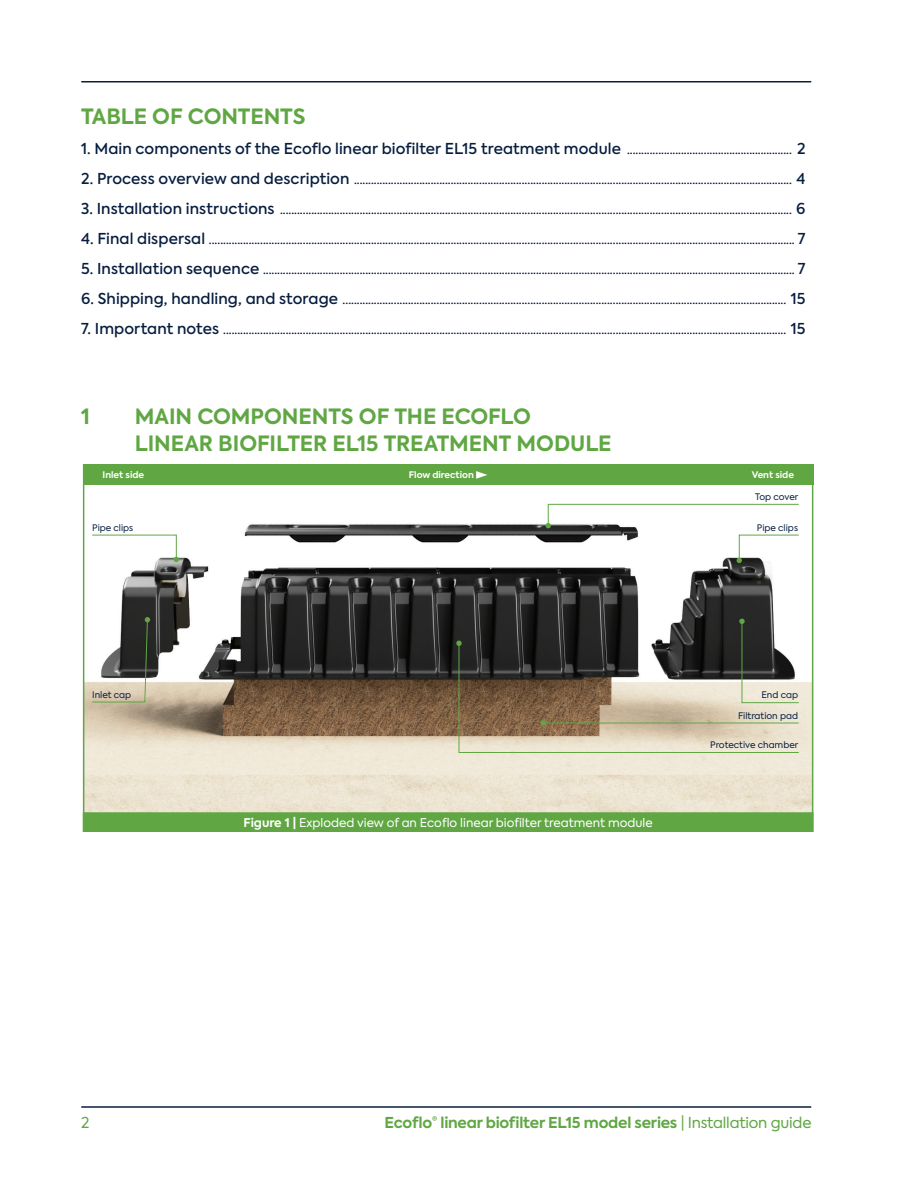
<style>
.page{position:relative;width:918px;height:1188px;background:#fff}
.page>*{position:absolute;margin:0;border:0;box-sizing:border-box;transform-origin:0 0}
.t1{font:700 21px/27px "Axiforma";letter-spacing:-.005em;color:#60a744}
.t2{font:500 15px "Axiforma";letter-spacing:.005em;color:#081e3f}
.t3{font:700 15px "Axiforma";letter-spacing:-.015em;color:#60a744}
.t4{font:15px "Axiforma";color:#60a744}
.t5{font:500 12px "Axiforma";color:#081e3f}
.t6{font:12px "Axiforma";color:#fff}
.t7{font:9px "Axiforma";color:#081e3f}
.t8{font:700 9px "Axiforma";color:#fff}
.s1{font-size:12px}
.s2{font-size:15px}
.s3{font-weight:700}
.s4{font-weight:400}
</style>
<div class="page">
<hr style="left:82px;top:1106px;width:729px;height:2px;background:#081e3f">
<hr style="left:82px;top:81px;width:729px;height:1px;background:#081e3f">
<img style="left:86px;top:503px;width:724px;height:309px">
<svg style="left:546px;top:504px;width:254px;height:24px"></svg>
<svg style="left:456px;top:619px;width:344px;height:134px;background:#867e6f"></svg>
<svg style="left:91px;top:617px;width:59px;height:86px"></svg>
<svg style="left:91px;top:534px;width:88px;height:28px"></svg>
<svg style="left:737px;top:534px;width:63px;height:29px"></svg>
<div style="left:83px;top:464px;width:730px;height:21px;background:#60a744"></div>
<svg style="left:476px;top:471px;width:11px;height:8px"></svg>
<div style="left:83px;top:813px;width:730px;height:18px;background:#60a744"></div>
<div style="left:83px;top:812px;width:730px;height:20px;border:1px solid #60a744"></div>
<h1 class="t1" style="left:81px;top:103px;width:226px">TABLE OF CONTENTS</h1>
<p class="t2" style="left:81px;top:138px;width:726px">1. Main components of the Ecoflo linear biofilter EL15 treatment module <span class="s1">..........................................................</span> 2</p>
<p class="t5" style="left:81px;top:171px;width:726px"><span class="s2">2. Process overview and description</span> .......................................................................................................................................................... <span class="s2">4</span></p>
<p class="t5" style="left:81px;top:201px;width:726px"><span class="s2">3. Installation instructions</span> .................................................................................................................................................................................... <span class="s2">6</span></p>
<p class="t5" style="left:81px;top:231px;width:726px"><span class="s2">4. Final dispersal</span> .............................................................................................................................................................................................................. <span class="s2">7</span></p>
<p class="t5" style="left:81px;top:261px;width:726px"><span class="s2">5. Installation sequence</span> ........................................................................................................................................................................................... <span class="s2">7</span></p>
<p class="t5" style="left:81px;top:291px;width:726px"><span class="s2">6. Shipping, handling, and storage</span> ............................................................................................................................................................ <span class="s2">15</span></p>
<p class="t5" style="left:81px;top:321px;width:726px"><span class="s2">7. Important notes</span> ...................................................................................................................................................................................................... <span class="s2">15</span></p>
<h1 class="t1" style="left:81px;top:403px;width:10px">1</h1>
<h1 class="t1" style="left:135px;top:403px;width:478px">MAIN COMPONENTS OF THE ECOFLO<br>LINEAR BIOFILTER EL15 TREATMENT MODULE</h1>
<p class="t8" style="left:103px;top:469px;width:43px">Inlet side</p>
<p class="t8" style="left:409px;top:469px;width:67px">Flow direction</p>
<p class="t8" style="left:752px;top:469px;width:44px">Vent side</p>
<p class="t7" style="left:755px;top:491px;width:45px">Top cover</p>
<p class="t7" style="left:92px;top:522px;width:43px">Pipe clips</p>
<p class="t7" style="left:757px;top:522px;width:43px">Pipe clips</p>
<p class="t7" style="left:92px;top:689px;width:41px">Inlet cap</p>
<p class="t6" style="left:243px;top:815px;width:411px"><span class="s3">Figure 1 |</span> Exploded view of an Ecoflo linear biofilter treatment module</p>
<p class="t7" style="left:761px;top:689px;width:38px">End cap</p>
<p class="t7" style="left:738px;top:710px;width:61px">Filtration pad</p>
<p class="t7" style="left:710px;top:739px;width:89px">Protective chamber</p>
<p class="t4" style="left:81px;top:1113px;width:10px">2</p>
<p class="t3" style="left:385px;top:1112px;width:428px">Ecoflo<sup>®</sup> linear biofilter EL15 model series <span class="s4">| Installation guide</span></p>
</div>
